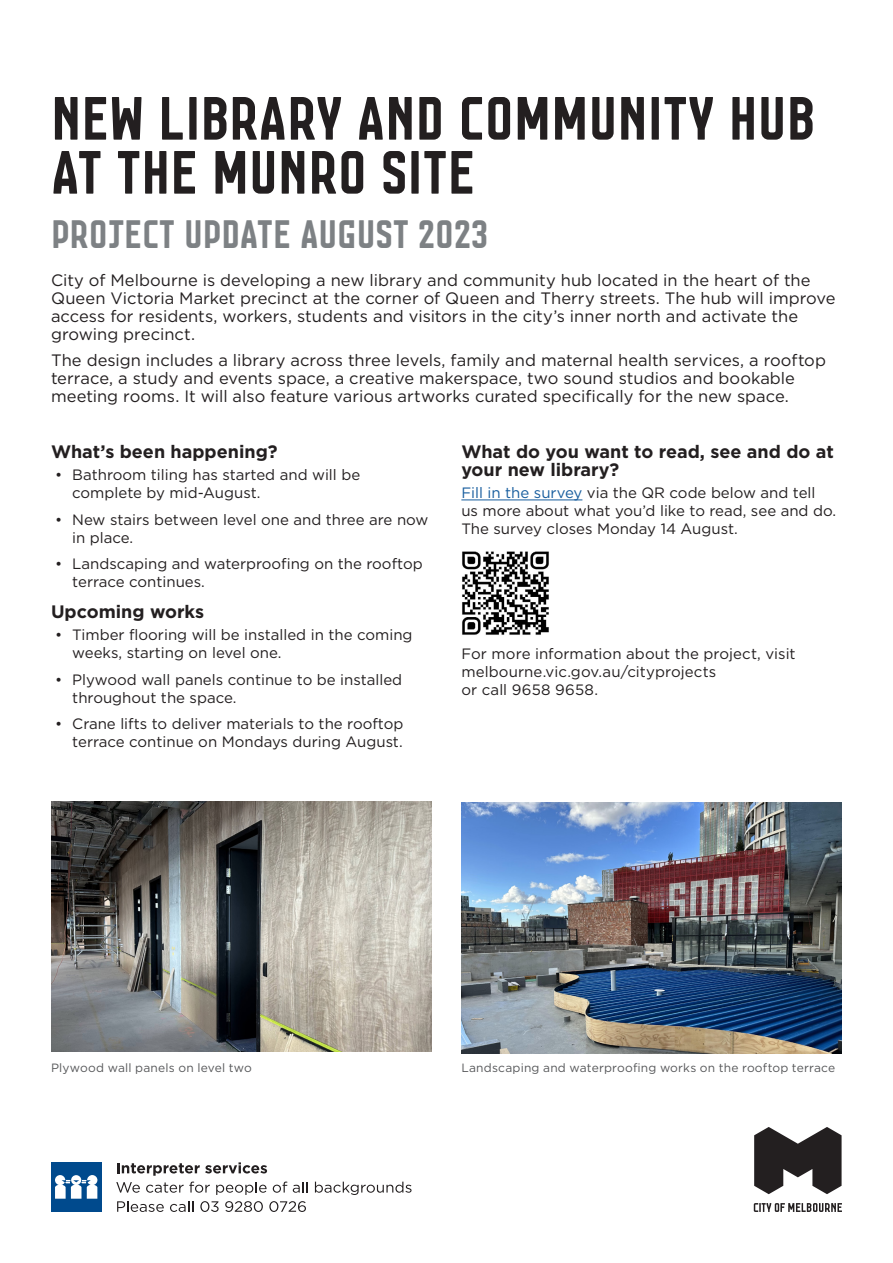
<style>
.page{position:relative;width:893px;height:1263px;background:#fff}
.page>*{position:absolute;margin:0;border:0;box-sizing:border-box;transform-origin:0 0}
.t1{font:64.5px "Co M";color:#231f20}
.t2{font:42px "Co M";color:#7d8184}
.t3{font:700 18px/18px "Gotham";color:#231f20}
.t4{font:16.5px/18px "Gotham";color:#231f20}
.Contact_info{font:15px/18px "Gotham";color:#231f20}
.t5{font:12px "Gotham";letter-spacing:.015em;color:#57585a}
.s1{color:#175d9e}
</style>
<div class="page">
<svg style="left:116px;top:1162px;width:151px;height:33px"></svg>
<svg style="left:273px;top:1181px;width:14px;height:12px"></svg>
<svg style="left:293px;top:1182px;width:15px;height:11px"></svg>
<svg style="left:315px;top:1181px;width:97px;height:14px"></svg>
<svg style="left:117px;top:1201px;width:47px;height:11px"></svg>
<svg style="left:170px;top:1201px;width:23px;height:11px"></svg>
<svg style="left:200px;top:1201px;width:19px;height:11px"></svg>
<svg style="left:225px;top:1201px;width:38px;height:11px"></svg>
<svg style="left:269px;top:1201px;width:37px;height:11px"></svg>
<div style="left:51px;top:1163px;width:50px;height:49px;background:#004a8d"></div>
<svg style="left:55px;top:1175px;width:42px;height:24px"></svg>
<hr style="left:461px;top:499px;width:121px;height:1px;background:#175d9e">
<img style="left:51px;top:801px;width:381px;height:251px">
<img style="left:461px;top:803px;width:381px;height:250px">
<img style="left:462px;top:551px;width:87px;height:84px">
<svg style="left:754px;top:1203px;width:88px;height:9px"></svg>
<svg style="left:754px;top:1127px;width:88px;height:67px"></svg>
<h2 class="t1" style="left:51px;top:72px;width:766px">NEW LIBRARY AND COMMUNITY HUB</h2>
<h2 class="t1" style="left:51px;top:126px;width:426px">AT THE MUNRO SITE</h2>
<h2 class="t2" style="left:51px;top:203px;width:439px">PROJECT UPDATE AUGUST 2023</h2>
<h3 class="t4" style="left:51px;top:270px;width:786px">City of Melbourne is developing a new library and community hub located in the heart of the Queen Victoria Market precinct at the corner of Queen and Therry streets. The hub will improve access for residents, workers, students and visitors in the city’s inner north and activate the growing precinct.</h3>
<h3 class="t4" style="left:51px;top:351px;width:776px">The design includes a library across three levels, family and maternal health services, a rooftop terrace, a study and events space, a creative makerspace, two sound studios and bookable meeting rooms. It will also feature various artworks curated specifically for the new space.</h3>
<h5 class="t3" style="left:51px;top:443px;width:228px">What’s been happening?</h5>
<p class="Contact_info" style="left:72px;top:466px;width:289px;text-indent:-17px">• Bathroom tiling has started and will be complete by mid-August.</p>
<p class="Contact_info" style="left:72px;top:510px;width:358px;text-indent:-17px">• New stairs between level one and three are now in place.</p>
<p class="Contact_info" style="left:72px;top:555px;width:352px;text-indent:-17px">• Landscaping and waterproofing on the rooftop terrace continues.</p>
<h5 class="t3" style="left:51px;top:603px;width:155px">Upcoming works</h5>
<p class="Contact_info" style="left:72px;top:626px;width:342px;text-indent:-17px">• Timber flooring will be installed in the coming weeks, starting on level one.</p>
<p class="Contact_info" style="left:72px;top:670px;width:331px;text-indent:-17px">• Plywood wall panels continue to be installed throughout the space.</p>
<p class="Contact_info" style="left:55px;top:715px;width:350px;text-align:right">• Crane lifts to deliver materials to the rooftop terrace continue on Mondays during August.</p>
<h5 class="t3" style="left:461px;top:443px;width:374px">What do you want to read, see and do at your new library?</h5>
<h3 class="Contact_info" style="left:461px;top:484px;width:376px"><span class="s1">Fill in the survey</span> via the QR code below and tell<br>us more about what you’d like to read, see and do.<br>The survey closes Monday 14 August.</h3>
<p class="Contact_info" style="left:461px;top:644px;width:336px">For more information about the project, visit melbourne.vic.gov.au/cityprojects<br>or call 9658 9658.</p>
<p class="t5" style="left:51px;top:1060px;width:202px">Plywood wall panels on level two</p>
<p class="t5" style="left:461px;top:1060px;width:375px">Landscaping and waterproofing works on the rooftop terrace</p>
</div>
